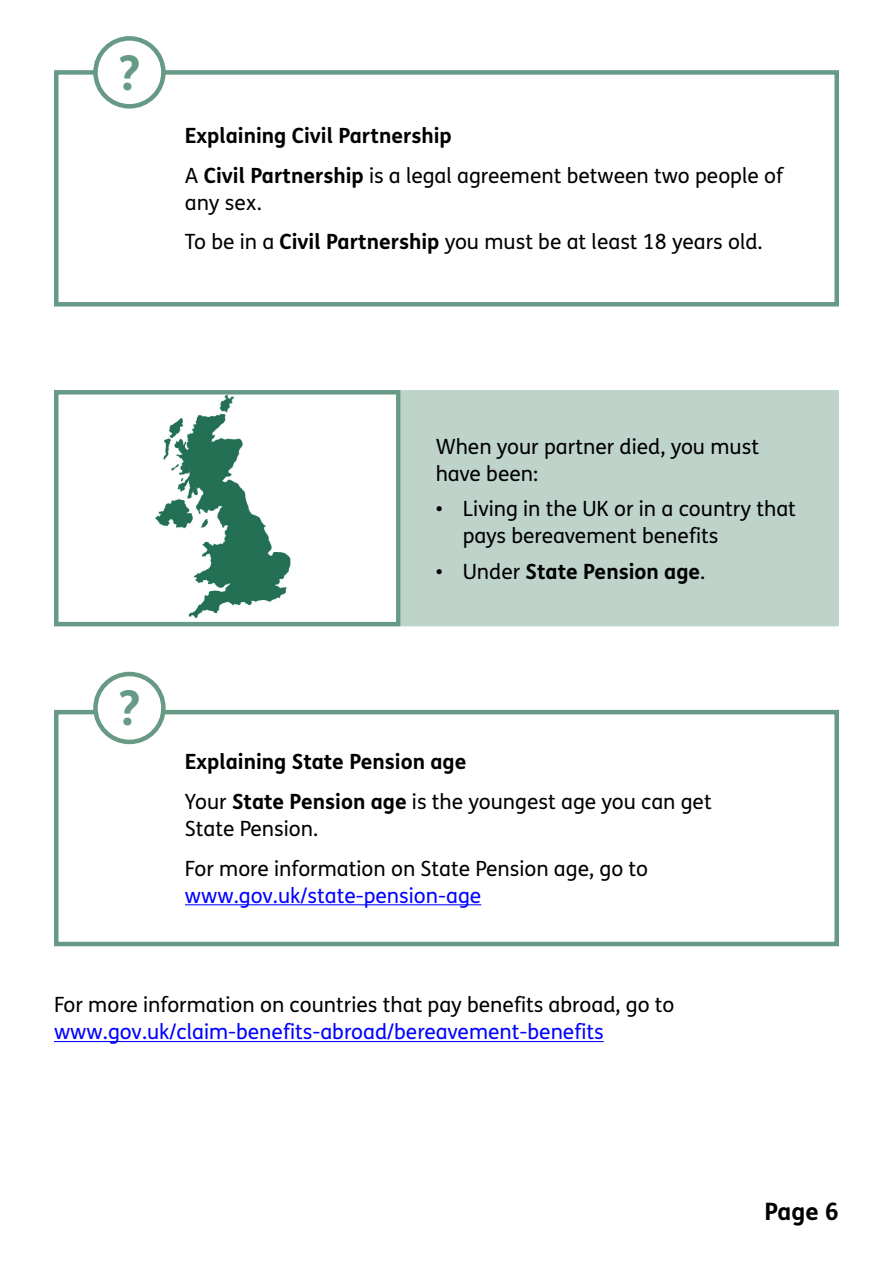
<style>
.page{position:relative;width:893px;height:1263px;background:#fff}
.page>*{position:absolute;margin:0;border:0;box-sizing:border-box;transform-origin:0 0}
.t1{font:700 48px "FS Me";color:#679a85}
.t2{font:700 24px "FS Me";color:#000}
.Hyperlink{font:21px/27px "FS Me";color:#000}
.BulletSentence{font:21px/27px "FS Me";color:#000}
.Bullet{font:21px/27px "FS Me";color:#000}
.BulletSentence-2{font:700 21px "FS Me";color:#000}
.Bullet-2{font:700 21px "FS Me";color:#000}
.s1{font-weight:700}
.s2{font-weight:400}
.s3{color:#00f}
</style>
<div class="page">
<div style="left:401px;top:390px;width:438px;height:236px;background:#bed3ca"></div>
<div style="left:54px;top:70px;width:785px;height:236px;border:4px solid #679a85"></div>
<div style="left:95px;top:38px;width:68px;height:68px;background:#fff;border-radius:50%"></div>
<div style="left:93px;top:36px;width:73px;height:73px;border:4px solid #679a85;border-radius:50%"></div>
<img style="left:155px;top:395px;width:136px;height:224px">
<div style="left:54px;top:390px;width:347px;height:236px;border:4px solid #679a85"></div>
<div style="left:54px;top:710px;width:785px;height:236px;border:4px solid #679a85"></div>
<div style="left:95px;top:674px;width:68px;height:68px;background:#fff;border-radius:50%"></div>
<div style="left:93px;top:672px;width:73px;height:72px;border:4px solid #679a85;border-radius:50%"></div>
<hr style="left:185px;top:904px;width:296px;height:1px;background:#00f">
<hr style="left:54px;top:1041px;width:550px;height:1px;background:#00f">
<h1 class="t1" style="left:118px;top:35px;width:23px">?</h1>
<p class="BulletSentence-2" style="left:185px;top:119px;width:268px">Explaining Civil Partnership</p>
<p class="BulletSentence" style="left:185px;top:161px;width:600px">A <span class="s1">Civil Partnership</span> is a legal agreement between two people of any sex.</p>
<p class="BulletSentence" style="left:185px;top:228px;width:579px">To be in a <span class="s1">Civil Partnership</span> you must be at least 18 years old.</p>
<h1 class="t1" style="left:118px;top:671px;width:23px">?</h1>
<p class="Bullet" style="left:436px;top:432px;width:325px">When your partner died, you must have been:</p>
<p class="Bullet" style="left:463px;top:495px;width:335px;text-indent:-27px">• Living in the UK or in a country that pays bereavement benefits</p>
<p class="Bullet-2" style="left:436px;top:555px;width:271px"><span class="s2">• Under</span> State Pension age<span class="s2">.</span></p>
<p class="BulletSentence-2" style="left:185px;top:745px;width:283px">Explaining State Pension age</p>
<p class="BulletSentence" style="left:185px;top:788px;width:528px">Your <span class="s1">State Pension age</span> is the youngest age you can get<br>State Pension.</p>
<p class="Hyperlink" style="left:185px;top:854px;width:465px">For more information on State Pension age, go to <span class="s3">www.gov.uk/state-pension-age</span></p>
<p class="Hyperlink" style="left:54px;top:991px;width:622px">For more information on countries that pay benefits abroad, go to <span class="s3">www.gov.uk/claim-benefits-abroad/bereavement-benefits</span></p>
<p class="t2" style="left:764px;top:1193px;width:76px">Page 6</p>
</div>
